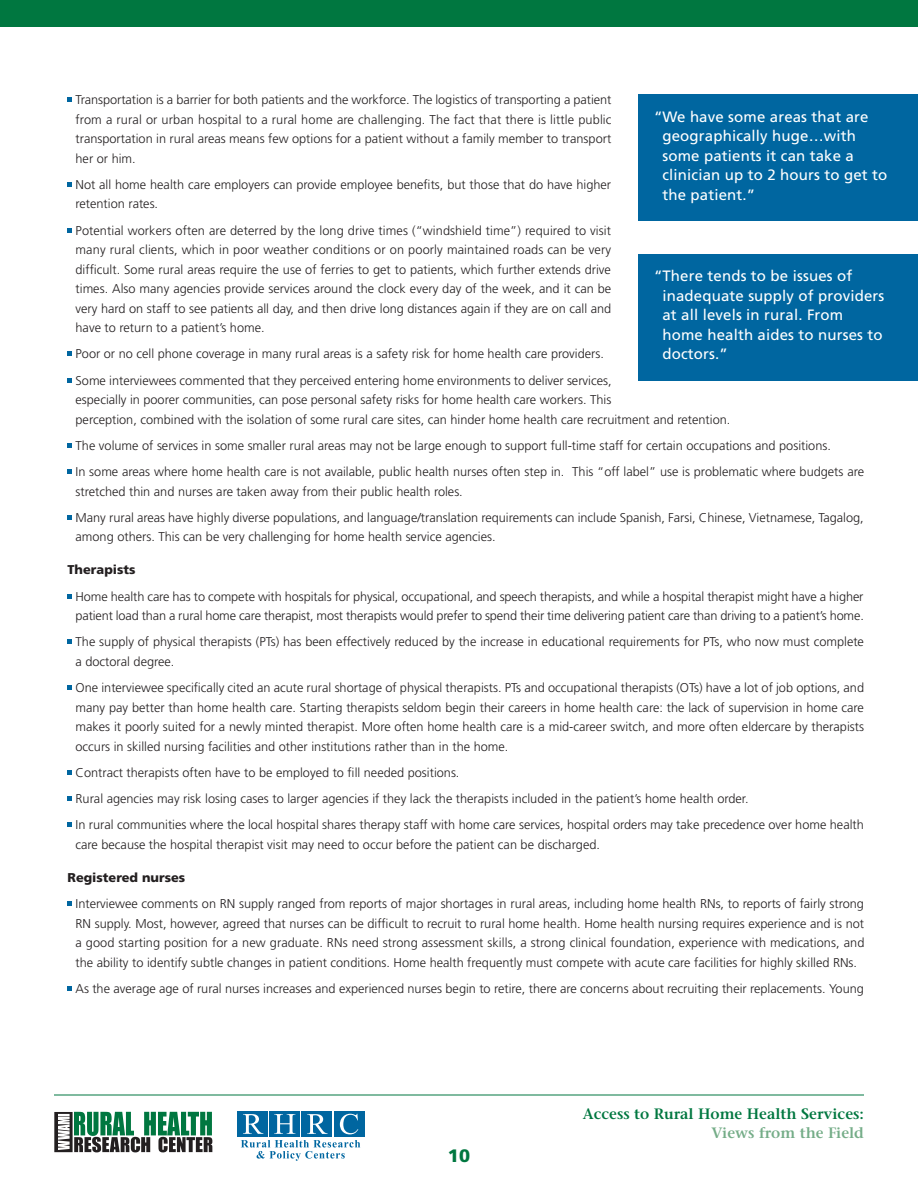
<style>
.page{position:relative;width:918px;height:1188px;background:#fff}
.page>*{position:absolute;margin:0;border:0;box-sizing:border-box;transform-origin:0 0}
.t1{font:900 18px "Frutiger";color:#007740}
.Sidebar_10_13{font:15px/19.5px "Frutiger";letter-spacing:.01em;color:#fff}
.t2{font:600 15px "Stone Serif";color:#007740}
.t3{font:600 15px "Stone Serif";color:#75ad88}
.Indented_Text{font:300 12.75px/19.5px "Frutiger";color:#231f20}
.Indented_Small_Heade{font:900 12.75px "Frutiger";color:#231f20}
</style>
<div class="page">
<div style="left:0;top:0;width:918px;height:27px;background:#007740"></div>
<hr style="left:54px;top:1095px;width:810px;height:1px;background:#007740">
<svg style="left:54px;top:1112px;width:158px;height:40px"></svg>
<svg style="left:241px;top:1140px;width:119px;height:21px"></svg>
<div style="left:238px;top:1111px;width:30px;height:26px;background:#0066a0"></div>
<div style="left:269px;top:1111px;width:31px;height:26px;background:#0066a0"></div>
<div style="left:302px;top:1111px;width:30px;height:26px;background:#0066a0"></div>
<div style="left:334px;top:1111px;width:30px;height:26px;background:#0066a0"></div>
<svg style="left:243px;top:1114px;width:20px;height:20px"></svg>
<svg style="left:274px;top:1114px;width:21px;height:20px"></svg>
<svg style="left:307px;top:1114px;width:21px;height:20px"></svg>
<svg style="left:340px;top:1114px;width:18px;height:20px"></svg>
<svg style="left:68px;top:97px;width:4px;height:5px"></svg>
<svg style="left:68px;top:182px;width:4px;height:5px"></svg>
<svg style="left:68px;top:228px;width:4px;height:4px"></svg>
<svg style="left:68px;top:352px;width:4px;height:4px"></svg>
<svg style="left:68px;top:378px;width:4px;height:4px"></svg>
<svg style="left:68px;top:443px;width:4px;height:5px"></svg>
<svg style="left:68px;top:469px;width:4px;height:5px"></svg>
<svg style="left:68px;top:515px;width:4px;height:5px"></svg>
<svg style="left:68px;top:594px;width:4px;height:4px"></svg>
<svg style="left:68px;top:640px;width:4px;height:4px"></svg>
<svg style="left:68px;top:685px;width:4px;height:5px"></svg>
<svg style="left:68px;top:770px;width:4px;height:5px"></svg>
<svg style="left:68px;top:796px;width:4px;height:5px"></svg>
<svg style="left:68px;top:823px;width:4px;height:4px"></svg>
<svg style="left:68px;top:901px;width:4px;height:5px"></svg>
<svg style="left:68px;top:986px;width:4px;height:5px"></svg>
<div style="left:638px;top:94px;width:280px;height:127px;background:#0066a0"></div>
<div style="left:638px;top:254px;width:280px;height:127px;background:#0066a0"></div>
<p class="Indented_Text" style="left:76px;top:90px;width:538px;text-align:justify">Transportation is a barrier for both patients and the workforce. The logistics of transporting a patient from a rural or urban hospital to a rural home are challenging. The fact that there is little public transportation in rural areas means few options for a patient without a family member to transport her or him.</p>
<p class="Indented_Text" style="left:76px;top:175px;width:537px">Not all home health care employers can provide employee benefits, but those that do have higher retention rates.</p>
<p class="Indented_Text" style="left:76px;top:221px;width:537px;text-align:justify">Potential workers often are deterred by the long drive times (“windshield time”) required to visit many rural clients, which in poor weather conditions or on poorly maintained roads can be very difficult. Some rural areas require the use of ferries to get to patients, which further extends drive times. Also many agencies provide services around the clock every day of the week, and it can be very hard on staff to see patients all day, and then drive long distances again if they are on call and have to return to a patient’s home.</p>
<p class="Indented_Text" style="left:76px;top:344px;width:530px">Poor or no cell phone coverage in many rural areas is a safety risk for home health care providers.</p>
<p class="Indented_Text" style="left:76px;top:371px;width:656px">Some interviewees commented that they perceived entering home environments to deliver services,<br>especially in poorer communities, can pose personal safety risks for home health care workers. This<br>perception, combined with the isolation of some rural care sites, can hinder home health care recruitment and retention.</p>
<p class="Indented_Text" style="left:76px;top:436px;width:757px">The volume of services in some smaller rural areas may not be large enough to support full-time staff for certain occupations and positions.</p>
<p class="Indented_Text" style="left:76px;top:462px;width:790px">In some areas where home health care is not available, public health nurses often step in. This “off label” use is problematic where budgets are stretched thin and nurses are taken away from their public health roles.</p>
<p class="Indented_Text" style="left:76px;top:508px;width:790px">Many rural areas have highly diverse populations, and language/translation requirements can include Spanish, Farsi, Chinese, Vietnamese, Tagalog, among others. This can be very challenging for home health service agencies.</p>
<p class="Indented_Small_Heade" style="left:68px;top:562px;width:70px">Therapists</p>
<p class="Indented_Text" style="left:76px;top:587px;width:790px">Home health care has to compete with hospitals for physical, occupational, and speech therapists, and while a hospital therapist might have a higher patient load than a rural home care therapist, most therapists would prefer to spend their time delivering patient care than driving to a patient’s home.</p>
<p class="Indented_Text" style="left:76px;top:632px;width:790px">The supply of physical therapists (PTs) has been effectively reduced by the increase in educational requirements for PTs, who now must complete a doctoral degree.</p>
<p class="Indented_Text" style="left:76px;top:678px;width:790px;text-align:justify">One interviewee specifically cited an acute rural shortage of physical therapists. PTs and occupational therapists (OTs) have a lot of job options, and many pay better than home health care. Starting therapists seldom begin their careers in home health care: the lack of supervision in home care makes it poorly suited for a newly minted therapist. More often home health care is a mid-career switch, and more often eldercare by therapists occurs in skilled nursing facilities and other institutions rather than in the home.</p>
<p class="Indented_Text" style="left:76px;top:763px;width:385px">Contract therapists often have to be employed to fill needed positions.</p>
<p class="Indented_Text" style="left:76px;top:789px;width:675px">Rural agencies may risk losing cases to larger agencies if they lack the therapists included in the patient’s home health order.</p>
<p class="Indented_Text" style="left:76px;top:815px;width:790px">In rural communities where the local hospital shares therapy staff with home care services, hospital orders may take precedence over home health care because the hospital therapist visit may need to occur before the patient can be discharged.</p>
<p class="Indented_Small_Heade" style="left:68px;top:870px;width:119px">Registered nurses</p>
<p class="Indented_Text" style="left:76px;top:894px;width:790px;text-align:justify">Interviewee comments on RN supply ranged from reports of major shortages in rural areas, including home health RNs, to reports of fairly strong RN supply. Most, however, agreed that nurses can be difficult to recruit to rural home health. Home health nursing requires experience and is not a good starting position for a new graduate. RNs need strong assessment skills, a strong clinical foundation, experience with medications, and the ability to identify subtle changes in patient conditions. Home health frequently must compete with acute care facilities for highly skilled RNs.</p>
<p class="Indented_Text" style="left:76px;top:979px;width:790px">As the average age of rural nurses increases and experienced nurses begin to retire, there are concerns about recruiting their replacements. Young</p>
<p class="Sidebar_10_13" style="left:662px;top:107px;width:226px;text-indent:-8px">“We have some areas that are geographically huge…with some patients it can take a clinician up to 2 hours to get to the patient.”</p>
<p class="Sidebar_10_13" style="left:662px;top:266px;width:223px;text-indent:-8px">“There tends to be issues of inadequate supply of providers at all levels in rural. From home health aides to nurses to doctors.”</p>
<h1 class="t1" style="left:448px;top:1145px;width:24px">10</h1>
<p class="t2" style="left:583px;top:1104px;width:283px">Access to Rural Home Health Services:</p>
<p class="t3" style="left:711px;top:1124px;width:154px">Views from the Field</p>
</div>
